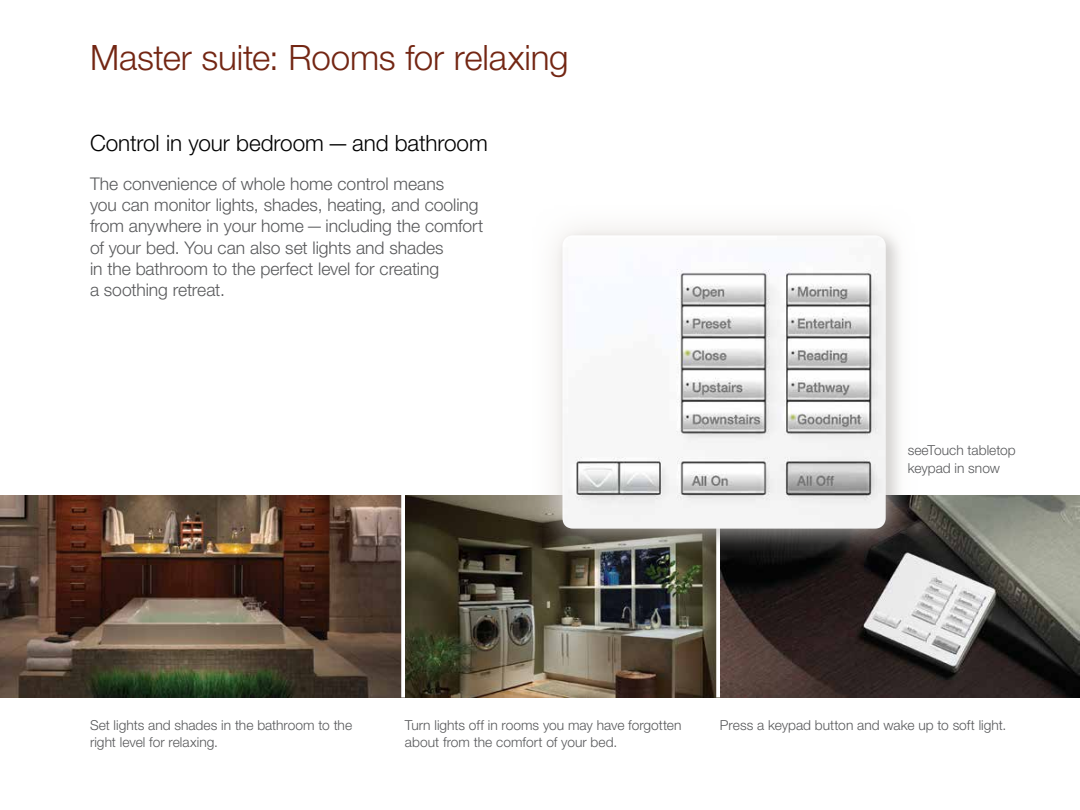
<style>
.page{position:relative;width:1080px;height:810px;background:#fff}
.page>*{position:absolute;margin:0;border:0;box-sizing:border-box;transform-origin:0 0}
.t1{font:300 35px "Helvetica Neue LT Std";letter-spacing:-.005em;color:#732613}
.t2{font:300 22.5px "Helvetica Neue LT Std";letter-spacing:-.005em;color:#000}
.t3{font:300 17.5px/21.2px "Helvetica Neue LT Std";letter-spacing:-.005em;color:#58595b}
.t4{font:300 13.75px/17.5px "Helvetica Neue LT Std";color:#58595b}
</style>
<div class="page">
<img style="left:0;top:495px;width:1080px;height:203px">
<img style="left:405px;top:495px;width:311px;height:203px">
<svg style="left:716px;top:560px;width:4px;height:138px"></svg>
<svg style="left:401px;top:495px;width:4px;height:203px"></svg>
<svg style="left:531px;top:228px;width:386px;height:332px"></svg>
<img style="left:562px;top:235px;width:324px;height:294px">
<h1 class="t1" style="left:90px;top:36px;width:480px">Master suite: Rooms for relaxing</h1>
<p class="t2" style="left:90px;top:129px;width:399px">Control in your bedroom—and bathroom</p>
<p class="t3" style="left:90px;top:173px;width:395px">The convenience of whole home control means<br>you can monitor lights, shades, heating, and cooling from anywhere in your home—including the comfort of your bed. You can also set lights and shades<br>in the bathroom to the perfect level for creating<br>a soothing retreat.</p>
<p class="t4" style="left:908px;top:441px;width:109px">seeTouch tabletop keypad in snow</p>
<p class="t4" style="left:90px;top:716px;width:264px">Set lights and shades in the bathroom to the right level for relaxing.</p>
<p class="t4" style="left:405px;top:716px;width:278px">Turn lights off in rooms you may have forgotten</p>
<p class="t4" style="left:720px;top:716px;width:288px">Press a keypad button and wake up to soft light.</p>
<p class="t4" style="left:405px;top:733px;width:214px">about from the comfort of your bed.</p>
</div>
